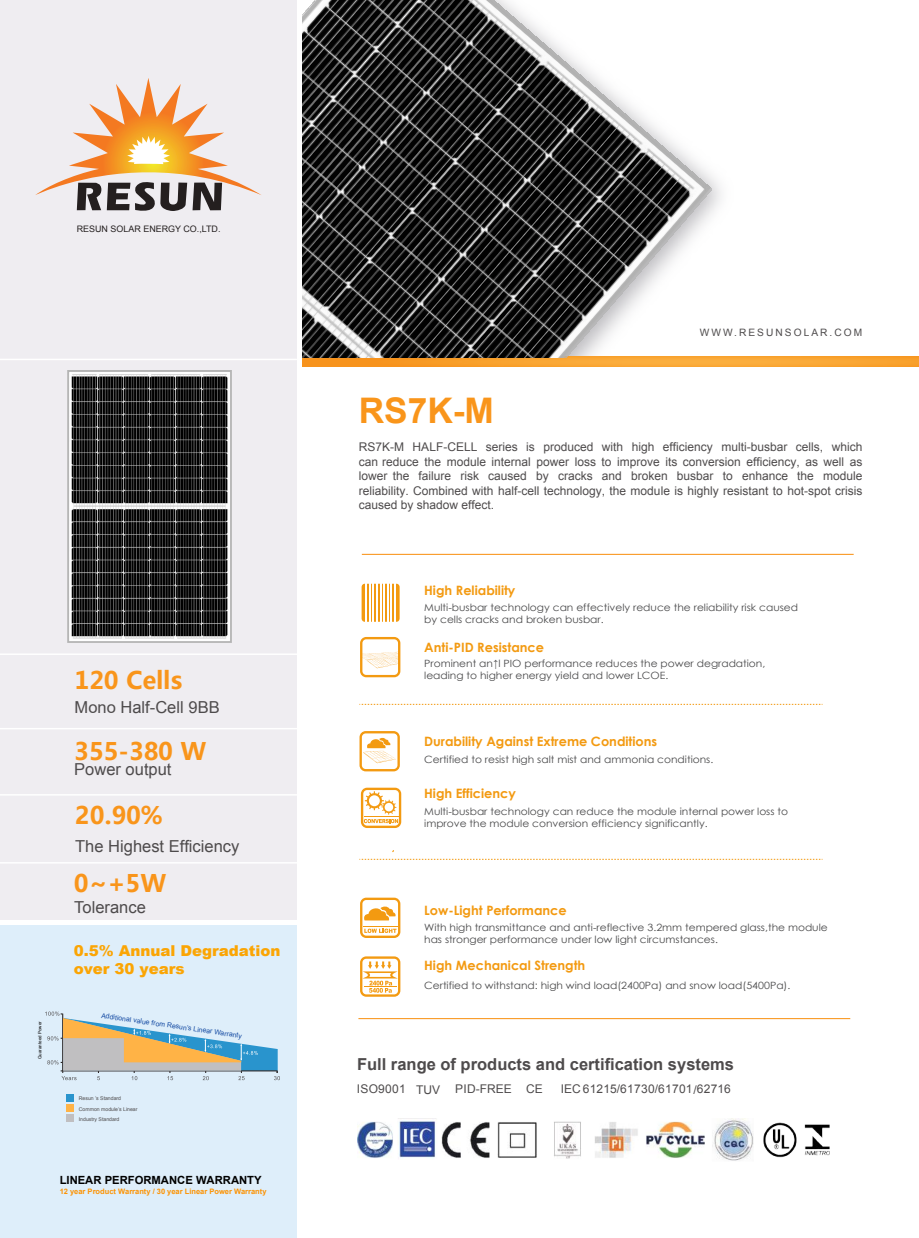
<style>
.page{position:relative;width:919px;height:1238px;background:#fff}
.page>*{position:absolute;margin:0;border:0;box-sizing:border-box;transform-origin:0 0}
.t1{font:700 35.25px "Arial";color:#f9951b}
.t2{font:700 24px "Microsoft Ya Hei";color:#f9951b}
.t3{font:700 24px "Microsoft Ya Hei";color:#f9951b}
.t4{font:16.5px "Arial";color:#4e4b4c}
.t5{font:700 16.5px "Arial";color:#4e4b4c}
.t6{font:900 15px/18px "Arial";color:#fba504}
.t7{font:700 12.9px "Century Gothic";color:#f39a11}
.t8{font:12px/14.4px "Arial";color:#4e4b4c;text-align:justify}
.t9{font:12px "Arial";letter-spacing:.02em;color:#4e4b4c}
.t10{font:700 11.25px "Arial";color:#000}
.t11{font:10.2px "Arial";letter-spacing:.2em;color:#4e4b4c}
.t12{font:10.05px/12px "Century Gothic";color:#4a4a4b;scale:1.06 1}
.t13{font:9px "Arial";color:#241f1f}
.t14{font:700 7.5px "Arial";color:#fc9303}
.t15{font:6.9px "Arial";color:#154ba3}
.t16{font:5.1px "Arial";color:#4e4b4c}
.t17{font:4.5px "Arial";color:#000}
.s1{font-style:inherit}
</style>
<div class="page">
<div style="left:0;top:0;width:297px;height:919px;background:#efedf1"></div>
<div style="left:0;top:925px;width:297px;height:312px;background:#deeefa"></div>
<hr style="left:362px;top:554px;width:491px;height:1px;background:#f9951b">
<hr style="left:358px;top:1018px;width:492px;height:1px;background:#f9951b">
<img style="left:357px;top:1118px;width:313px;height:41px">
<svg style="left:35px;top:78px;width:226px;height:133px"></svg>
<hr style="left:0;top:653px;width:297px;height:2px;background:#fff">
<hr style="left:0;top:727px;width:297px;height:2px;background:#fff">
<hr style="left:0;top:794px;width:297px;height:1px;background:#fff">
<hr style="left:0;top:862px;width:297px;height:1px;background:#fff">
<div style="left:66px;top:1094px;width:7px;height:7px;background:#2994cd"></div>
<div style="left:66px;top:1104px;width:7px;height:7px;background:#ffb346"></div>
<div style="left:66px;top:1114px;width:7px;height:7px;background:#c0bfc1"></div>
<svg style="left:45px;top:1011px;width:235px;height:69px"></svg>
<svg style="left:303px;top:356px;width:615px;height:10px"></svg>
<hr style="left:0;top:358px;width:296px;height:2px;background:#fff">
<img style="left:670px;top:1118px;width:159px;height:42px">
<svg style="left:359px;top:704px;width:463px;height:1px"></svg>
<svg style="left:359px;top:859px;width:463px;height:1px"></svg>
<svg style="left:360px;top:637px;width:40px;height:40px"></svg>
<svg style="left:360px;top:897px;width:40px;height:40px"></svg>
<svg style="left:360px;top:956px;width:40px;height:40px"></svg>
<svg style="left:361px;top:787px;width:40px;height:41px"></svg>
<svg style="left:359px;top:731px;width:41px;height:40px"></svg>
<svg style="left:361px;top:583px;width:38px;height:38px"></svg>
<hr style="left:366px;top:582px;width:1px;height:41px;background:#fff">
<hr style="left:369px;top:582px;width:1px;height:41px;background:#fff">
<hr style="left:373px;top:582px;width:1px;height:41px;background:#fff">
<hr style="left:376px;top:582px;width:1px;height:41px;background:#fff">
<hr style="left:380px;top:582px;width:1px;height:41px;background:#fff">
<hr style="left:383px;top:582px;width:1px;height:41px;background:#fff">
<hr style="left:387px;top:582px;width:1px;height:41px;background:#fff">
<hr style="left:390px;top:582px;width:2px;height:41px;background:#fff">
<hr style="left:394px;top:582px;width:1px;height:41px;background:#fff">
<img style="left:67px;top:370px;width:164px;height:272px">
<img style="left:302px;top:1px;width:410px;height:356px">
<p class="t13" style="left:77px;top:222px;width:145px">RESUN SOLAR ENERGY CO.,LTD.</p>
<p class="t17" style="left:37px;top:1059px;width:39px;rotate:-90deg">Guaranteed Power</p>
<h2 class="t2" style="left:75px;top:664px;width:109px">120 Cells</h2>
<h3 class="t4" style="left:75px;top:696px;width:146px"><span class="s1">Mono</span> Half-Cell <span class="s1">9</span>BB</h3>
<h2 class="t2" style="left:74px;top:734px;width:134px"><span class="s1">35</span>5-3<span class="s1">8</span>0 W</h2>
<h3 class="t4" style="left:74px;top:758px;width:99px">Power output</h3>
<h2 class="t3" style="left:75px;top:798px;width:89px">20.90<span class="s1">%</span></h2>
<h3 class="t4" style="left:75px;top:835px;width:166px">The Highest Efficiency</h3>
<h2 class="t2" style="left:74px;top:866px;width:93px">0~+5W</h2>
<h3 class="t4" style="left:74px;top:896px;width:73px">Tolerance</h3>
<h3 class="t6" style="left:74px;top:941px;width:208px">0.5% Annual Degradation over 30 years</h3>
<p class="t15" style="left:102px;top:1011px;width:143px;rotate:8deg">Additional value from Resun’s Linear Warranty</p>
<p class="t16" style="left:79px;top:1094px;width:44px;rotate:1deg">Resun ’s Standard</p>
<p class="t16" style="left:79px;top:1115px;width:42px;rotate:1deg">Industry Standard</p>
<p class="t16" style="left:79px;top:1105px;width:60px;rotate:1deg">Common module’s Linear</p>
<p class="t10" style="left:60px;top:1171px;width:203px">LINEAR PERFORMANCE WARRANTY</p>
<p class="t14" style="left:60px;top:1185px;width:208px">12 year Product Warranty / 30 year Linear Power Warranty</p>
<p class="t11" style="left:699px;top:325px;width:164px">WWW.RESUNSOLAR.COM</p>
<h1 class="t1" style="left:359px;top:387px;width:137px">RS7K-M</h1>
<p class="t8" style="left:359px;top:440px;width:505px">RS<span class="s1">7</span>K-<span class="s1">M</span> HALF-CELL series is produced with high efficiency multi-busbar cells, which can reduce the module internal power loss to improve its conversion efficiency, as well as lower the failure risk caused by cracks and broken busbar to enhance the module reliability. Combined with half-cell technology, the module is highly resistant to hot-spot crisis caused by shadow effect.</p>
<p class="t7" style="left:424px;top:580px;width:93px">High Reliability</p>
<p class="t12" style="left:424px;top:601px;width:354px">Multi-busbar technology can effectively reduce the reliability risk caused by cells cracks and broken busbar.</p>
<p class="t7" style="left:424px;top:637px;width:121px">Anti-PID Resistance</p>
<p class="t12" style="left:424px;top:657px;width:323px">Prominent an↑l PIO performance reduces the power degradation, leading to higher energy yield and lower LCOE.</p>
<p class="t7" style="left:424px;top:731px;width:234px">Durability Against Extreme Conditions</p>
<p class="t12" style="left:424px;top:753px;width:274px">Certified to resist high salt mist and ammonia conditions.</p>
<p class="t7" style="left:424px;top:783px;width:93px">High Efficiency</p>
<p class="t12" style="left:424px;top:805px;width:345px">Multi-busbar technology can reduce the module internal power loss to improve the module conversion efficiency significantly.</p>
<p class="t7" style="left:424px;top:900px;width:144px">Low-Light Performance</p>
<p class="t12" style="left:424px;top:921px;width:382px">With high transmittance and anti-reflective 3.2mm tempered glass,the module has stronger performance under low light circumstances.</p>
<p class="t7" style="left:424px;top:955px;width:162px">High Mechanical Strength</p>
<p class="t12" style="left:424px;top:978px;width:347px">Certified to withstand: high wind load(2400Pa) and snow load(5400Pa).</p>
<h3 class="t5" style="left:357px;top:1052px;width:378px">Full range of products and certification systems</h3>
<p class="t9" style="left:357px;top:1081px;width:85px">ISO9001 TUV</p>
<p class="t8" style="left:455px;top:1081px;width:89px">PID-FREE CE</p>
<p class="t9" style="left:560px;top:1081px;width:172px">IEC 61215/61730/61701/62716</p>
</div>
